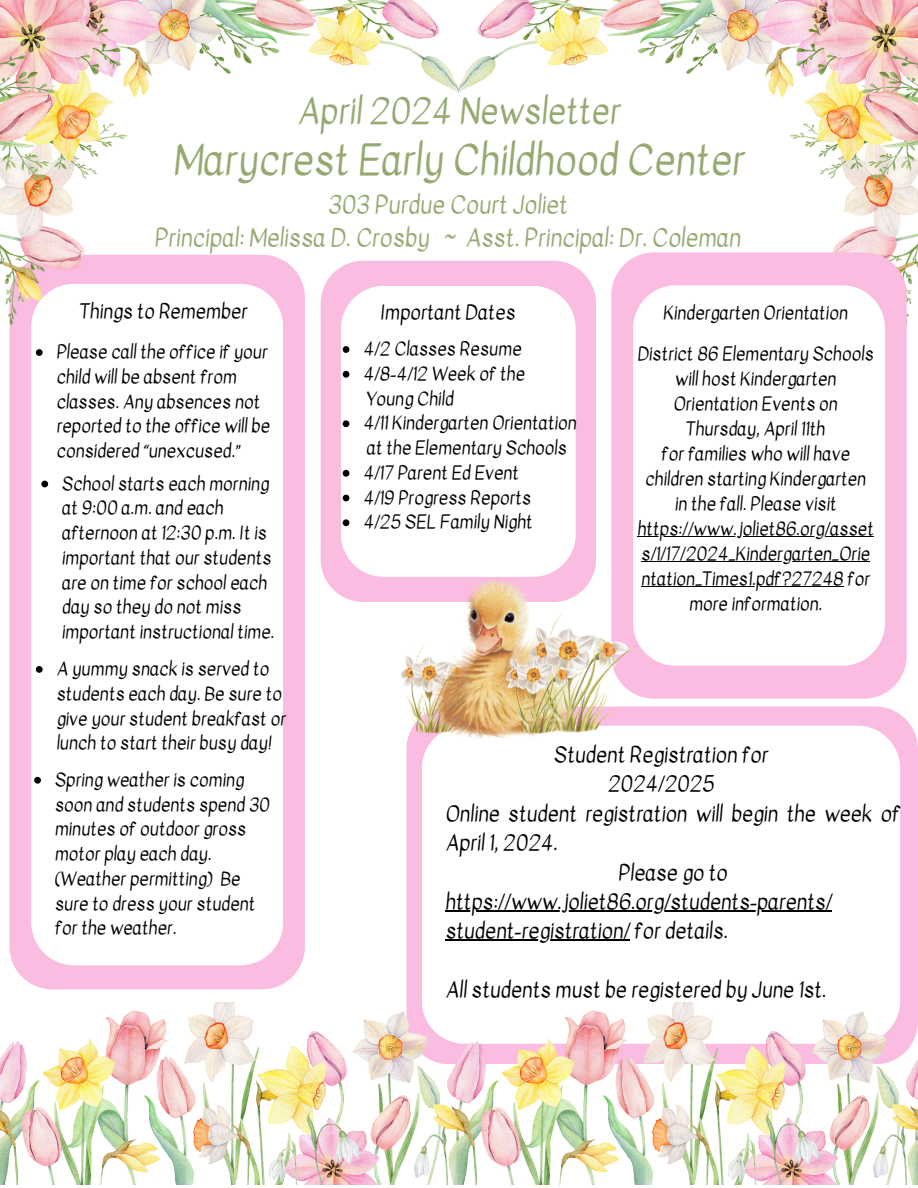
<style>
.page{position:relative;width:918px;height:1188px;background:#fff}
.page>*{position:absolute;margin:0;border:0;box-sizing:border-box;transform-origin:0 0}
.t1{font:40.5px "Kavivanar";color:#95a971}
.t2{font:34.5px "Kavivanar";color:#95a971}
.t3{font:24px/32.7px "Kavivanar";color:#95a971;text-align:center}
.t4{font:21px/29.2px "Kavivanar";color:#000;text-align:center}
.t5{font:19.5px "Kavivanar";color:#000}
.t6{font:18px/24.8px "Kavivanar";color:#000}
</style>
<div class="page">
<div style="left:9px;top:255px;width:296px;height:734px;background:#fabce1;border-radius:43px"></div>
<div style="left:31px;top:284px;width:252px;height:681px;background:#fff;border-radius:43px"></div>
<svg style="left:34px;top:777px;width:7px;height:7px"></svg>
<svg style="left:36px;top:666px;width:7px;height:7px"></svg>
<svg style="left:41px;top:481px;width:7px;height:6px"></svg>
<img style="left:0;top:1px;width:918px;height:324px">
<div style="left:321px;top:261px;width:275px;height:341px;background:#fabce1"></div>
<svg style="left:341px;top:286px;width:235px;height:291px"></svg>
<svg style="left:343px;top:346px;width:6px;height:7px"></svg>
<svg style="left:343px;top:371px;width:6px;height:7px"></svg>
<svg style="left:343px;top:420px;width:6px;height:7px"></svg>
<svg style="left:343px;top:470px;width:6px;height:7px"></svg>
<svg style="left:343px;top:495px;width:6px;height:6px"></svg>
<svg style="left:343px;top:519px;width:6px;height:7px"></svg>
<div style="left:611px;top:252px;width:296px;height:447px;background:#fabce1;border-radius:43px"></div>
<div style="left:633px;top:285px;width:252px;height:381px;background:#fff;border-radius:43px"></div>
<hr style="left:637px;top:536px;width:237px;height:1px;background:#000">
<hr style="left:641px;top:561px;width:229px;height:1px;background:#000">
<hr style="left:641px;top:586px;width:202px;height:1px;background:#000">
<div style="left:406px;top:707px;width:512px;height:357px;background:#fabce1;border-radius:43px"></div>
<div style="left:422px;top:726px;width:478px;height:318px;background:#fff;border-radius:43px"></div>
<hr style="left:445px;top:910px;width:387px;height:1px;background:#000">
<hr style="left:445px;top:939px;width:185px;height:1px;background:#000">
<img style="left:394px;top:577px;width:244px;height:170px">
<img style="left:0;top:1002px;width:918px;height:183px">
<svg style="left:36px;top:349px;width:7px;height:7px"></svg>
<p class="t2" style="left:298px;top:86px;width:324px">April 2024 Newsletter</p>
<h3 class="t1" style="left:173px;top:130px;width:573px">Marycrest Early Childhood Center</h3>
<p class="t3" style="left:155px;top:189px;width:588px">303 Purdue Court Joliet<br>Principal: Melissa D. Crosby ~ Asst. Principal: Dr. Coleman</p>
<p class="t5" style="left:80px;top:298px;width:169px">Things to Remember</p>
<p class="t6" style="left:56px;top:340px;width:215px">Please call the office if your child will be absent from classes. Any absences not reported to the office will be considered “unexcused.”</p>
<h1 class="t6" style="left:62px;top:471px;width:214px">School starts each morning at 9:00 a.m. and each afternoon at 12:30 p.m. It is important that our students are on time for school each day so they do not miss important instructional time.</h1>
<h2 class="t6" style="left:56px;top:657px;width:231px">A yummy snack is served to students each day. Be sure to give your student breakfast or lunch to start their busy day!</h2>
<p class="t6" style="left:55px;top:768px;width:217px">Spring weather is coming soon and students spend 30 minutes of outdoor gross motor play each day. (Weather permitting) Be sure to dress your student for the weather.</p>
<p class="t5" style="left:380px;top:299px;width:137px">Important Dates</p>
<p class="t6" style="left:397px;top:301px;width:125px">important Dates</p>
<p class="t6" style="left:363px;top:337px;width:160px">4/2 Classes Resume</p>
<p class="t6" style="left:363px;top:362px;width:163px">4/8-4/12 Week of the</p>
<p class="t6" style="left:366px;top:386px;width:89px">Young Child</p>
<p class="t6" style="left:363px;top:411px;width:215px">4/11 Kindergarten Orientation</p>
<h4 class="t6" style="left:366px;top:436px;width:202px">at the Elementary Schools</h4>
<p class="t6" style="left:363px;top:461px;width:157px">4/17 Parent Ed Event</p>
<p class="t6" style="left:363px;top:485px;width:170px">4/19 Progress Reports</p>
<p class="t6" style="left:363px;top:510px;width:171px">4/25 SEL Family Night</p>
<p class="t6" style="left:663px;top:301px;width:186px">Kindergarten Orientation</p>
<p class="t6" style="left:637px;top:341px;width:238px;text-align:center">District 86 Elementary Schools will host Kindergarten<br>Orientation Events on<br>Thursday, April 11th</p>
<p class="t6" style="left:645px;top:441px;width:222px;text-align:center">for families who will have children starting Kindergarten in the fall. Please visit</p>
<p class="t6" style="left:637px;top:517px;width:238px">https://www.joliet86.org/asset</p>
<p class="t6" style="left:641px;top:542px;width:230px">s/1/17/2024_Kindergarten_Orie</p>
<p class="t6" style="left:641px;top:566px;width:230px;text-align:center">ntation_Times1.pdf?27248 for more information.</p>
<h4 class="t4" style="left:554px;top:740px;width:216px">Student Registration for<br>2024/2025</h4>
<p class="t4" style="left:445px;top:800px;width:456px">Online student registration will begin the week of</p>
<p class="t4" style="left:445px;top:829px;width:113px">April 1, 2024.</p>
<p class="t4" style="left:618px;top:858px;width:111px">Please go to</p>
<h4 class="t4" style="left:445px;top:888px;width:388px">https://www.joliet86.org/students-parents/</h4>
<h4 class="t4" style="left:445px;top:917px;width:284px">student-registration/ for details.</h4>
<h4 class="t4" style="left:445px;top:975px;width:382px">All students must be registered by June 1st.</h4>
</div>
